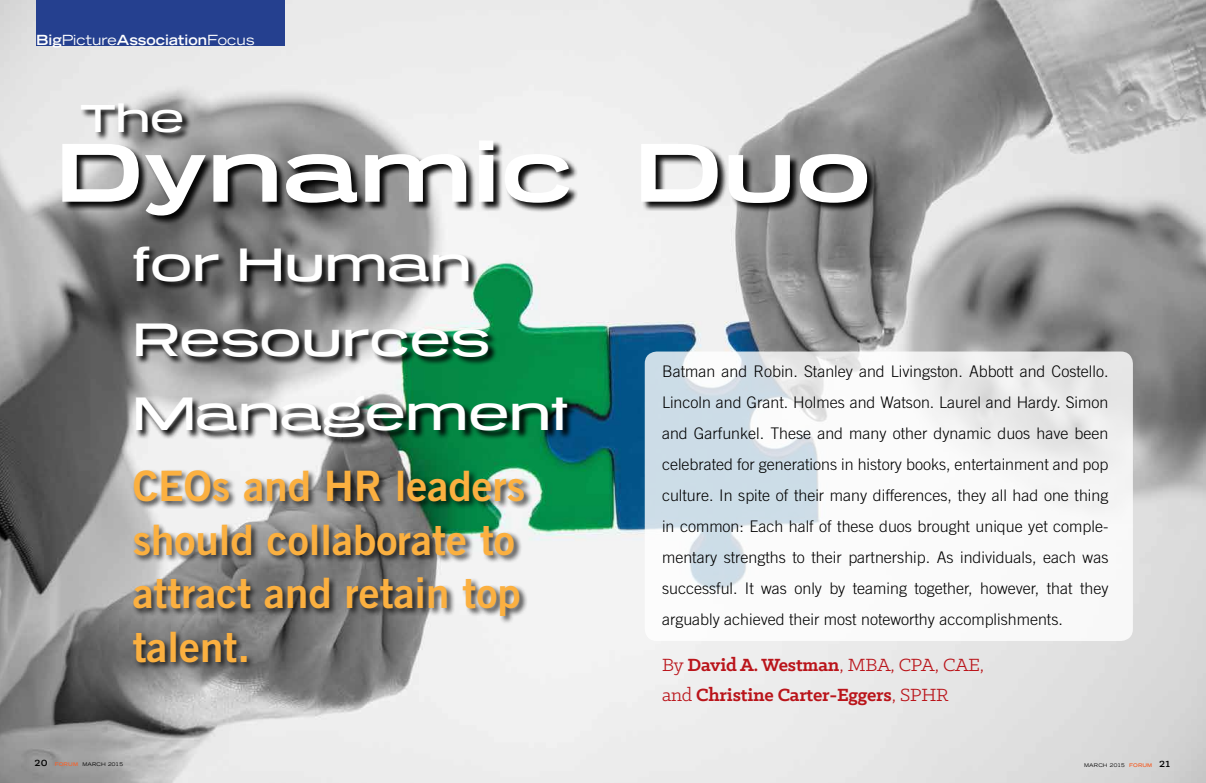
<style>
.page{position:relative;width:1206px;height:783px;background:#fff}
.page>*{position:absolute;margin:0;border:0;box-sizing:border-box;transform-origin:0 0}
.t1{font:700 85.4px "Tussilago Rg";color:#fff}
.t2{font:48px/74.4px "Tussilago Rg";color:#fff}
.t3{font:42px/53.4px "Trade Gothic LT Pro Bd 2";color:#fbb040}
.t4{font:40px "Tussilago Rg";color:#fff}
.t5{font:700 20px/30px "Klinic Slab";letter-spacing:-.01em;color:#ba141a}
.t6{font:300 16px/31px "Trade Gothic LT Std";color:#000;text-align:justify}
.t7{font:700 expanded 14px "Trade Gothic LT Std";color:#fff}
.t8{font:500 13px "Klinic Slab";color:#000}
.t9{font:expanded 5px "Trade Gothic LT Std";letter-spacing:.025em;color:#000}
.s1{font-weight:400}
.s2{font-family:"Klinic Slab";font-weight:500;font-stretch:normal;font-size:13px}
.s3{font-weight:700;color:#f26531}
</style>
<div class="page">
<img style="left:0;top:0;width:1206px;height:783px">
<div style="left:36px;top:0;width:249px;height:45px;background:#25408f"></div>
<div style="left:62px;top:140px;width:815px;height:85px;background:#000;opacity:.95"></div>
<div style="left:131px;top:469px;width:402px;height:202px;background:#000;opacity:.75"></div>
<div style="left:81px;top:103px;width:111px;height:39px;background:#000;opacity:.95"></div>
<div style="left:133px;top:246px;width:444px;height:201px;background:#000;opacity:.95"></div>
<svg style="left:645px;top:352px;width:488px;height:289px"></svg>
<p class="t7" style="left:36px;top:31px;width:220px">Big<span class="s1">Picture</span>Association<span class="s1">Focus</span></p>
<h3 class="t4" style="left:81px;top:93px;width:105px">The</h3>
<h1 class="t1" style="left:56px;top:118px;width:817px">Dynamic Duo</h1>
<h2 class="t2" style="left:133px;top:226px;width:437px">for Human<br>Resources<br>Management</h2>
<h3 class="t3" style="left:133px;top:459px;width:394px">CEOs and HR leaders should collaborate to attract and retain top talent.</h3>
<p class="t6" style="left:662px;top:356px;width:448px">Batman and Robin. Stanley and Livingston. Abbott and Costello.<br>Lincoln and Grant. Holmes and Watson. Laurel and Hardy. Simon and Garfunkel. These and many other dynamic duos have been celebrated for generations in history books, entertainment and pop culture. In spite of their many differences, they all had one thing in common: Each half of these duos brought unique yet comple&shy;mentary strengths to their partnership. As individuals, each was successful. It was only by teaming together, however, that they arguably achieved their most noteworthy accomplishments.</p>
<p class="t5" style="left:662px;top:650px;width:324px"><span class="s1">By</span> David A. Westman<span class="s1">, MBA, CPA, CAE, and</span> Christine Carter-Eggers<span class="s1">, SPHR</span></p>
<p class="t9" style="left:34px;top:761px;width:90px"><span class="s2">20</span> <span class="s3">FORUM</span> MARCH 2015</p>
<p class="t9" style="left:1084px;top:762px;width:70px">MARCH 2015 <span class="s3">FORUM</span></p>
<p class="t8" style="left:1159px;top:754px;width:12px">21</p>
</div>
